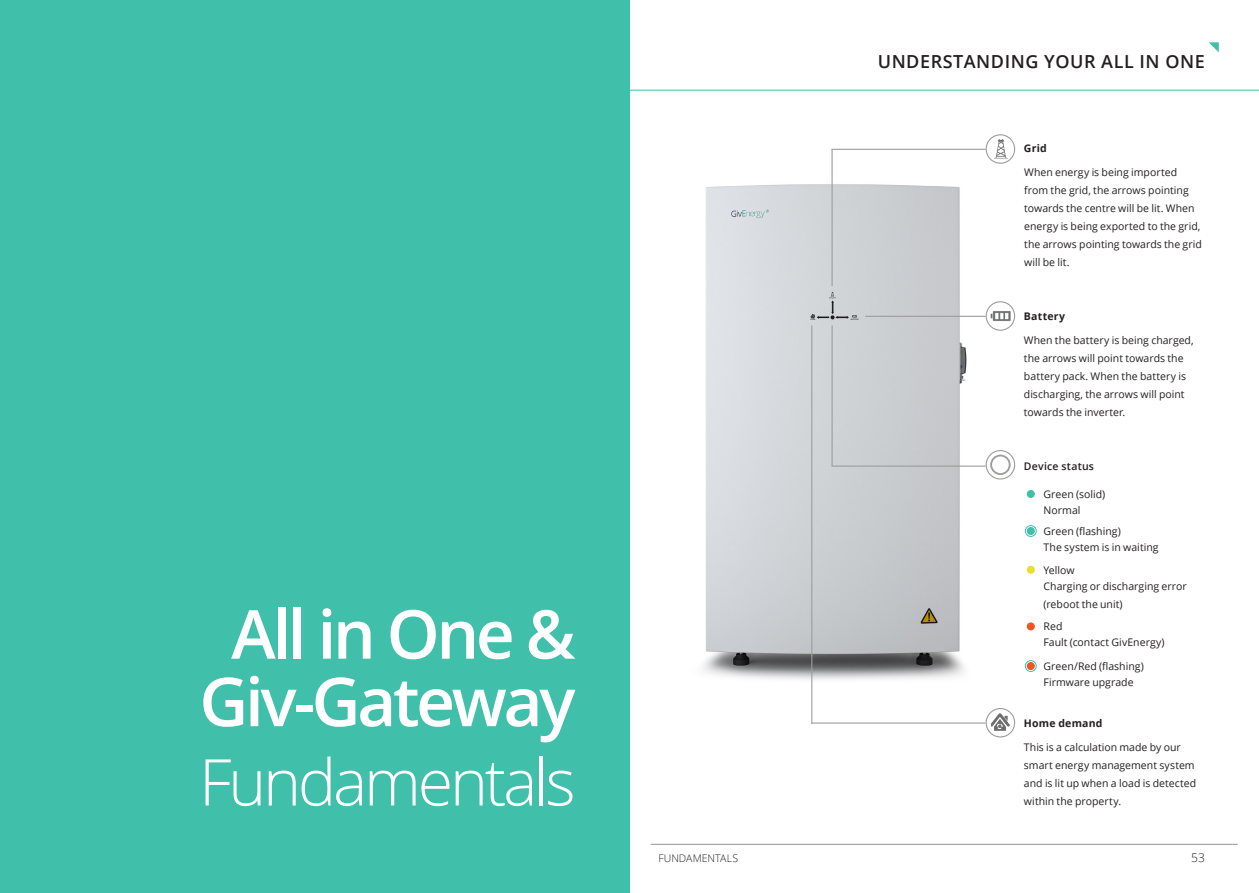
<style>
.page{position:relative;width:1259px;height:893px;background:#fff}
.page>*{position:absolute;margin:0;border:0;box-sizing:border-box;transform-origin:0 0}
.t1{font:600 67.5px "Open Sans";letter-spacing:-.05em;color:#fff}
.t2{font:300 64.5px "Open Sans";letter-spacing:-.05em;color:#fff}
.t3{font:600 18px "Open Sans";letter-spacing:.03em;color:#231f20}
.t4{font:300 12px "Open Sans";color:#231f20}
.Paragraph{font:10.5px/18px "Open Sans";color:#231f20}
.Paragraph_Header{font:700 10.5px "Open Sans";letter-spacing:.02em;color:#231f20}
.t5{font:600 10.5px "Open Sans";letter-spacing:.02em;color:#231f20}
.Paragraph-2{font:300 10.5px "Open Sans";color:#231f20}
</style>
<div class="page">
<div style="left:0;top:0;width:629px;height:893px;background:#40bfab"></div>
<hr style="left:629px;top:90px;width:630px;height:1px;background:#40bfab">
<svg style="left:1209px;top:42px;width:9px;height:10px"></svg>
<img style="left:703px;top:138px;width:334px;height:570px">
<hr style="left:865px;top:316px;width:120px;height:1px;background:#9d9d9c">
<hr style="left:811px;top:722px;width:174px;height:2px;background:#9d9d9c">
<hr style="left:831px;top:466px;width:154px;height:1px;background:#9d9d9c">
<hr style="left:831px;top:149px;width:1px;height:137px;background:#9d9d9c">
<hr style="left:831px;top:325px;width:1px;height:141px;background:#9d9d9c">
<hr style="left:811px;top:325px;width:1px;height:399px;background:#9d9d9c">
<hr style="left:831px;top:149px;width:154px;height:1px;background:#9d9d9c">
<img style="left:991px;top:136px;width:20px;height:27px">
<div style="left:985px;top:301px;width:30px;height:30px;border:1px solid #9d9d9c;border-radius:50%"></div>
<div style="left:985px;top:708px;width:30px;height:29px;border:1px solid #9d9d9c;border-radius:50%"></div>
<div style="left:985px;top:450px;width:30px;height:30px;border:1px solid #9d9d9c;border-radius:50%"></div>
<svg style="left:989px;top:454px;width:22px;height:22px"></svg>
<div style="left:985px;top:134px;width:30px;height:30px;border:1px solid #9d9d9c;border-radius:50%"></div>
<img style="left:989px;top:303px;width:24px;height:26px">
<div style="left:1026px;top:490px;width:8px;height:8px;background:#40bfa9;border-radius:50%"></div>
<div style="left:1026px;top:566px;width:8px;height:8px;background:#eadd2c;border-radius:50%"></div>
<div style="left:1026px;top:622px;width:8px;height:8px;background:#ef5422;border-radius:50%"></div>
<div style="left:1026px;top:527px;width:8px;height:8px;background:#40bfa9;border-radius:50%"></div>
<div style="left:1026px;top:662px;width:8px;height:8px;background:#ef5422;border-radius:50%"></div>
<div style="left:1025px;top:525px;width:11px;height:12px;border:1px solid #40bfa9;border-radius:50%"></div>
<div style="left:1025px;top:660px;width:11px;height:12px;border:1px solid #40bfa9;border-radius:50%"></div>
<img style="left:991px;top:713px;width:19px;height:18px">
<hr style="left:651px;top:844px;width:586px;height:1px;background:#929595">
<p class="t1" style="left:231px;top:588px;width:346px">All in One &amp;</p>
<p class="t1" style="left:199px;top:655px;width:377px">Giv-Gateway</p>
<p class="t2" style="left:199px;top:738px;width:378px">Fundamentals</p>
<p class="t3" style="left:877px;top:49px;width:328px">UNDERSTANDING YOUR ALL IN ONE</p>
<p class="Paragraph_Header" style="left:1024px;top:141px;width:24px">Grid</p>
<p class="Paragraph" style="left:1024px;top:163px;width:179px">When energy is being imported from the grid, the arrows pointing towards the centre will be lit. When energy is being exported to the grid, the arrows pointing towards the grid will be lit.</p>
<p class="Paragraph_Header" style="left:1024px;top:309px;width:43px">Battery</p>
<p class="Paragraph" style="left:1024px;top:331px;width:171px">When the battery is being charged, the arrows will point towards the battery pack. When the battery is discharging, the arrows will point towards the inverter.</p>
<p class="t5" style="left:1024px;top:459px;width:72px">Device status</p>
<p class="Paragraph" style="left:1043px;top:485px;width:63px">Green (solid)</p>
<p class="Paragraph" style="left:1043px;top:522px;width:79px">Green (flashing)</p>
<p class="Paragraph" style="left:1043px;top:561px;width:33px">Yellow</p>
<p class="Paragraph" style="left:1043px;top:501px;width:38px">Normal</p>
<p class="Paragraph" style="left:1043px;top:538px;width:116px">The system is in waiting</p>
<p class="Paragraph" style="left:1043px;top:577px;width:145px">Charging or discharging error (reboot the unit)</p>
<p class="Paragraph" style="left:1043px;top:633px;width:123px">Fault (contact GivEnergy)</p>
<p class="Paragraph" style="left:1043px;top:673px;width:91px">Firmware upgrade</p>
<p class="Paragraph" style="left:1043px;top:617px;width:20px">Red</p>
<p class="Paragraph" style="left:1043px;top:657px;width:102px">Green/Red (flashing)</p>
<p class="Paragraph_Header" style="left:1024px;top:716px;width:80px">Home demand</p>
<p class="Paragraph" style="left:1024px;top:737px;width:174px">This is a calculation made by our smart energy management system and is lit up when a load is detected within the property.</p>
<p class="Paragraph-2" style="left:658px;top:851px;width:81px">FUNDAMENTALS</p>
<p class="t4" style="left:1191px;top:849px;width:15px">53</p>
</div>
